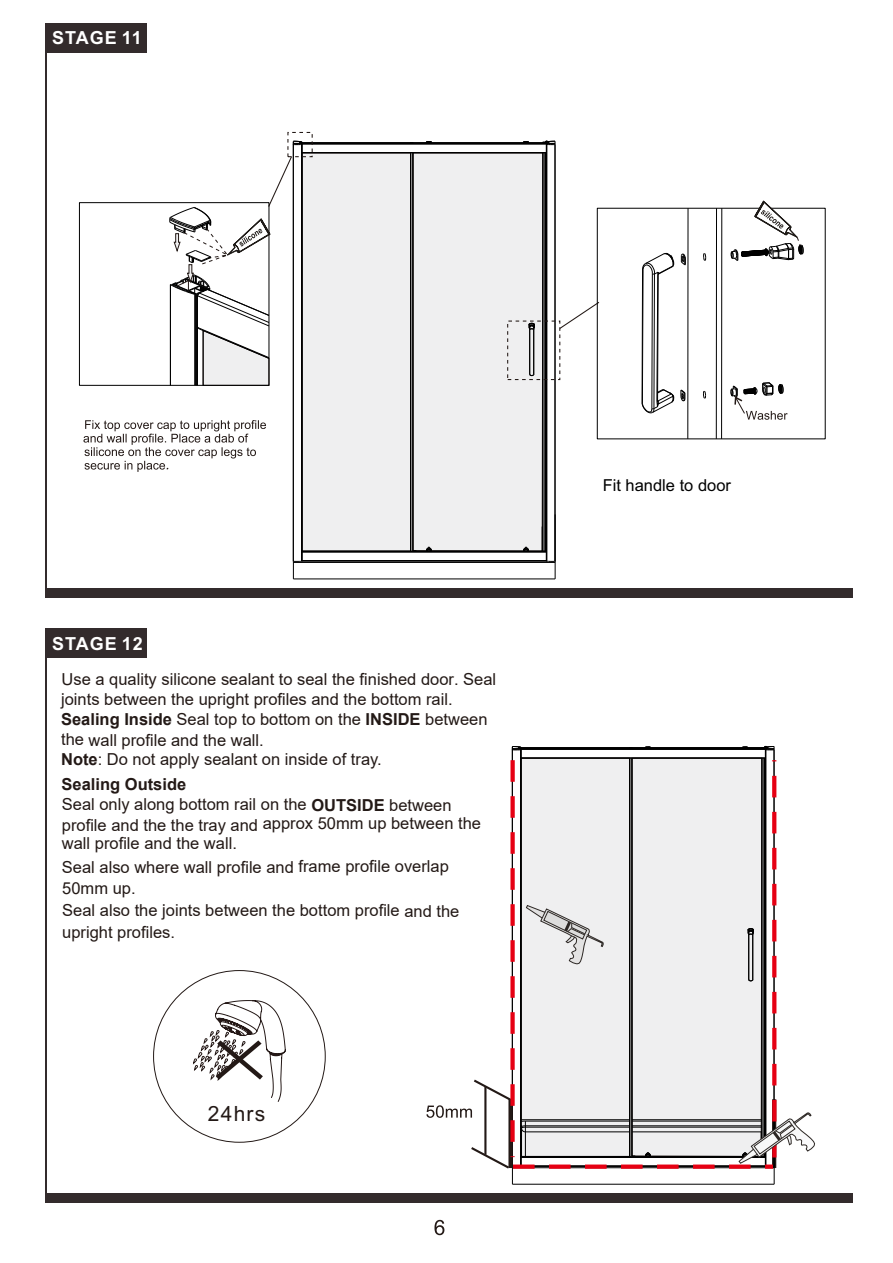
<style>
.page{position:relative;width:893px;height:1263px;background:#fff}
.page>*{position:absolute;margin:0;border:0;box-sizing:border-box;transform-origin:0 0}
.t1{font:21px "Arial";letter-spacing:.055em;color:#231916}
.t2{font:700 18px "Arial";letter-spacing:.055em;color:#fff}
.t3{font:16.5px/20.2px "Arial";color:#231916}
.t4{font:16.5px "Arial";color:#000}
.s1{font-weight:700}
</style>
<div class="page">
<hr style="left:521px;top:748px;width:244px;height:1px;background:#000">
<hr style="left:521px;top:749px;width:244px;height:1px;background:#000">
<hr style="left:521px;top:757px;width:244px;height:1px;background:#000">
<hr style="left:521px;top:758px;width:244px;height:1px;background:#000">
<hr style="left:512px;top:749px;width:1px;height:417px;background:#000">
<hr style="left:520px;top:750px;width:1px;height:416px;background:#000">
<hr style="left:521px;top:749px;width:1px;height:417px;background:#000">
<hr style="left:629px;top:758px;width:1px;height:398px;background:#000">
<hr style="left:631px;top:758px;width:1px;height:398px;background:#000">
<hr style="left:632px;top:758px;width:1px;height:398px;background:#000">
<hr style="left:762px;top:758px;width:1px;height:398px;background:#000">
<hr style="left:764px;top:758px;width:1px;height:398px;background:#000">
<hr style="left:765px;top:749px;width:1px;height:417px;background:#000">
<hr style="left:774px;top:746px;width:1px;height:420px;background:#000">
<hr style="left:512px;top:1184px;width:262px;height:1px;background:#000">
<svg style="left:645px;top:746px;width:6px;height:2px"></svg>
<svg style="left:742px;top:746px;width:6px;height:2px"></svg>
<svg style="left:761px;top:746px;width:14px;height:5px"></svg>
<svg style="left:512px;top:746px;width:10px;height:5px"></svg>
<svg style="left:426px;top:760px;width:389px;height:424px"></svg>
<svg style="left:434px;top:1220px;width:10px;height:15px"></svg>
<div style="left:45px;top:588px;width:808px;height:9px;background:#332b2c"></div>
<hr style="left:45px;top:23px;width:2px;height:574px;background:#332b2c">
<svg style="left:558px;top:301px;width:42px;height:29px"></svg>
<div style="left:414px;top:154px;width:129px;height:397px;background:#efeff0"></div>
<div style="left:302px;top:153px;width:109px;height:398px;background:#efeff0"></div>
<hr style="left:302px;top:142px;width:244px;height:1px;background:#000">
<hr style="left:302px;top:143px;width:244px;height:1px;background:#000">
<hr style="left:302px;top:144px;width:244px;height:1px;background:#000">
<hr style="left:302px;top:152px;width:244px;height:1px;background:#000">
<hr style="left:302px;top:153px;width:244px;height:1px;background:#000">
<hr style="left:293px;top:144px;width:1px;height:417px;background:#000">
<hr style="left:301px;top:144px;width:1px;height:417px;background:#000">
<hr style="left:302px;top:144px;width:1px;height:417px;background:#000">
<hr style="left:410px;top:153px;width:1px;height:398px;background:#000">
<hr style="left:412px;top:153px;width:1px;height:398px;background:#000">
<hr style="left:413px;top:153px;width:1px;height:398px;background:#000">
<hr style="left:529px;top:329px;width:1px;height:46px;background:#000">
<hr style="left:533px;top:326px;width:1px;height:48px;background:#000">
<svg style="left:542px;top:527px;width:1px;height:24px"></svg>
<hr style="left:543px;top:153px;width:1px;height:398px;background:#000">
<hr style="left:545px;top:153px;width:1px;height:398px;background:#000">
<hr style="left:546px;top:144px;width:1px;height:417px;background:#000">
<hr style="left:555px;top:141px;width:1px;height:420px;background:#000">
<hr style="left:555px;top:514px;width:1px;height:65px;background:#000">
<hr style="left:302px;top:551px;width:244px;height:1px;background:#000">
<hr style="left:302px;top:552px;width:244px;height:1px;background:#000">
<hr style="left:302px;top:560px;width:244px;height:1px;background:#000">
<hr style="left:302px;top:561px;width:244px;height:1px;background:#000">
<hr style="left:293px;top:562px;width:262px;height:1px;background:#000">
<hr style="left:293px;top:579px;width:262px;height:1px;background:#000">
<svg style="left:542px;top:141px;width:14px;height:4px"></svg>
<svg style="left:293px;top:141px;width:10px;height:4px"></svg>
<svg style="left:529px;top:323px;width:6px;height:7px"></svg>
<svg style="left:293px;top:561px;width:10px;height:18px"></svg>
<svg style="left:426px;top:547px;width:6px;height:4px"></svg>
<svg style="left:523px;top:547px;width:6px;height:4px"></svg>
<div style="left:287px;top:132px;width:26px;height:25px;border:1px dashed #231916"></div>
<div style="left:507px;top:321px;width:53px;height:59px;border:1px dashed #231916"></div>
<div style="left:79px;top:202px;width:190px;height:183px;border:1px solid #000"></div>
<svg style="left:83px;top:420px;width:183px;height:52px"></svg>
<hr style="left:687px;top:208px;width:1px;height:231px;background:#000">
<hr style="left:716px;top:208px;width:1px;height:231px;background:#000">
<hr style="left:721px;top:208px;width:1px;height:231px;background:#000">
<svg style="left:680px;top:390px;width:6px;height:11px"></svg>
<svg style="left:681px;top:254px;width:5px;height:11px"></svg>
<svg style="left:703px;top:253px;width:3px;height:8px"></svg>
<svg style="left:703px;top:391px;width:3px;height:8px"></svg>
<svg style="left:731px;top:382px;width:57px;height:38px"></svg>
<svg style="left:731px;top:200px;width:72px;height:61px"></svg>
<svg style="left:169px;top:155px;width:124px;height:231px"></svg>
<svg style="left:642px;top:253px;width:32px;height:160px"></svg>
<div style="left:45px;top:23px;width:101px;height:30px;background:#332b2c"></div>
<div style="left:45px;top:1194px;width:808px;height:9px;background:#332b2c"></div>
<hr style="left:45px;top:628px;width:2px;height:575px;background:#332b2c">
<div style="left:45px;top:628px;width:101px;height:30px;background:#332b2c"></div>
<svg style="left:193px;top:1000px;width:93px;height:102px"></svg>
<p class="t2" style="left:52px;top:31px;width:91px">STAGE 11</p>
<p class="t2" style="left:52px;top:636px;width:92px">STAGE 12</p>
<p class="t3" style="left:61px;top:669px;width:437px">Use a quality silicone sealant to seal the finished door. Seal joints between the upright profiles and the bottom rail.<br><span class="s1">Sealing Inside</span> Seal top to bottom on the <span class="s1">INSIDE</span> between the wall profile and the wall.</p>
<p class="t3" style="left:61px;top:746px;width:322px;line-height:25px"><span class="s1">Note</span>: Do not apply sealant on inside of tray.<br><span class="s1">Sealing Outside</span></p>
<p class="t3" style="left:62px;top:793px;width:421px;line-height:21.8px">Seal only along bottom rail on the <span class="s1">OUTSIDE</span> between profile and the the tray and approx 50mm up between the</p>
<p class="t3" style="left:62px;top:832px;width:389px;line-height:23.2px">wall profile and the wall.<br>Seal also where wall profile and frame profile overlap</p>
<p class="t3" style="left:62px;top:877px;width:399px;line-height:22.2px">50mm up.<br>Seal also the joints between the bottom profile and the upright profiles.</p>
<p class="t1" style="left:208px;top:1105px;width:59px">24hrs</p>
<p class="t4" style="left:603px;top:479px;width:130px">Fit handle to door</p>
</div>
